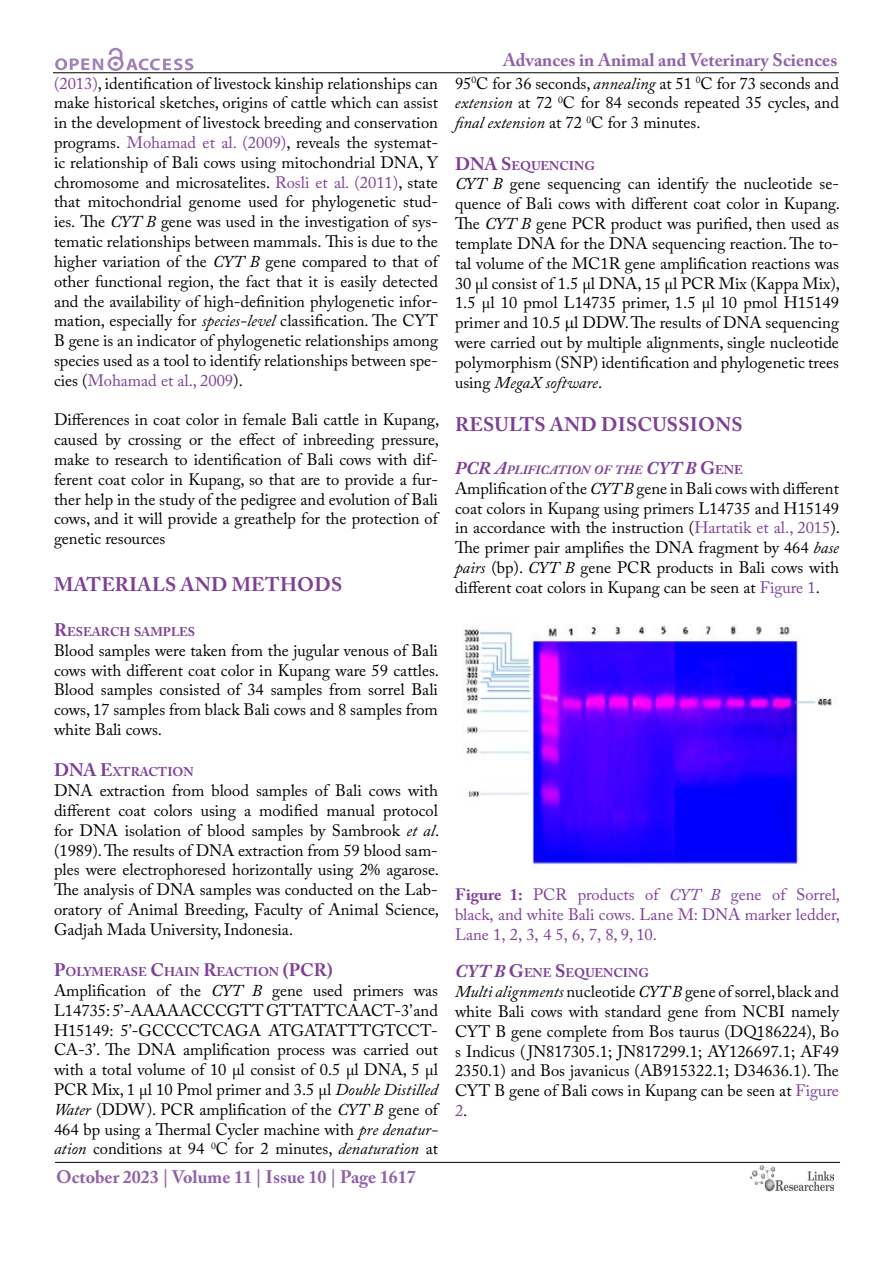
<style>
.page{position:relative;width:893px;height:1263px;background:#fff}
.page>*{position:absolute;margin:0;border:0;box-sizing:border-box;transform-origin:0 0}
.t1{font:700 19.5px "Adobe Caslon Pro";letter-spacing:.015em;color:#7f3f98}
.t2{font:700 18px "Adobe Caslon Pro";color:#9161a9}
.t3{font:16.5px/19.8px "Adobe Caslon Pro";color:#000;text-align:justify}
.t4{font:16.5px/19.8px "Adobe Caslon Pro";color:#7f3f98;text-align:justify}
.t5{font:700 12.6px "Adobe Caslon Pro";color:#7f3f98}
.t6{font:italic 700 12.6px "Adobe Caslon Pro";color:#7f3f98}
.s1{color:#7f3f98}
.s2{font-style:italic}
.s3{font-size:18px}
.s4{font-style:normal;font-size:18px}
.s5{font-style:normal}
.s6{font-weight:700}
.s7{font-style:italic;font-size:18px}
</style>
<div class="page">
<hr style="left:53px;top:72px;width:786px;height:1px;background:#000">
<hr style="left:55px;top:1162px;width:785px;height:1px;background:#000">
<svg style="left:55px;top:48px;width:138px;height:23px"></svg>
<img style="left:750px;top:1166px;width:83px;height:26px">
<img style="left:463px;top:624px;width:374px;height:243px">
<p class="t3" style="left:54px;top:73px;width:385px"><span class="s1">(2013)</span>, identification of livestock kinship relationships can make historical sketches, origins of cattle which can assist in the development of livestock breeding and conservation programs. <span class="s1">Mohamad et al. (2009)</span>, reveals the systemat&shy;ic relationship of Bali cows using mitochondrial DNA, Y chromosome and microsatelites. <span class="s1">Rosli et al. (2011)</span>, state that mitochondrial genome used for phylogenetic stud&shy;ies. The <span class="s2">CYT B</span> gene was used in the investigation of sys&shy;tematic relationships between mammals. This is due to the higher variation of the <span class="s2">CYT B</span> gene compared to that of other functional region, the fact that it is easily detected and the availability of high-definition phylogenetic infor&shy;mation, especially for <span class="s2">species-level</span> classification. The CYT B gene is an indicator of phylogenetic relationships among species used as a tool to identify relationships between spe&shy;cies (<span class="s1">Mohamad et al., 2009</span>).</p>
<p class="t3" style="left:54px;top:410px;width:387px">Differences in coat color in female Bali cattle in Kupang, caused by crossing or the effect of inbreeding pressure, make to research to identification of Bali cows with dif&shy;ferent coat color in Kupang, so that are to provide a fur&shy;ther help in the study of the pedigree and evolution of Bali cows, and it will provide a greathelp for the protection of genetic resources</p>
<p class="t1" style="left:54px;top:573px;width:286px">Materials and Methods</p>
<p class="t5" style="left:54px;top:624px;width:142px"><span class="s3">R</span>ESEARCH SAMPLES</p>
<p class="t3" style="left:54px;top:640px;width:387px">Blood samples were taken from the jugular venous of Bali cows with different coat color in Kupang ware 59 cattles.<br>Blood samples consisted of 34 samples from sorrel Bali cows, 17 samples from black Bali cows and 8 samples from white Bali cows.</p>
<p class="t5" style="left:54px;top:765px;width:141px"><span class="s3">DNA E</span>XTRACTION</p>
<p class="t3" style="left:54px;top:780px;width:387px">DNA extraction from blood samples of Bali cows with different coat colors using a modified manual protocol for DNA isolation of blood samples by Sambrook <span class="s2">et al</span>. (1989). The results of DNA extraction from 59 blood sam&shy;ples were electrophoresed horizontally using 2% agarose.<br>The analysis of DNA samples was conducted on the Lab&shy;oratory of Animal Breeding, Faculty of Animal Science, Gadjah Mada University, Indonesia.</p>
<p class="t5" style="left:54px;top:964px;width:280px"><span class="s3">P</span>OLYMERASE <span class="s3">C</span>HAIN <span class="s3">R</span>EACTION <span class="s3">(PCR)</span></p>
<p class="t3" style="left:54px;top:980px;width:386px">Amplification of the <span class="s2">CYT B</span> gene used primers was L14735: 5’-AAAAACCCGTT GTTATTCAACT-3’and H15149: 5’-GCCCCTCAGA ATGATATTTGTCCT-CA-3’. The DNA amplification process was carried out with a total volume of 10 µl consist of 0.5 µl DNA, 5 µl PCR Mix, 1 µl 10 Pmol primer and 3.5 µl <span class="s2">Double Distilled Water</span> (DDW). PCR amplification of the <span class="s2">CYT B</span> gene of 464 bp using a Thermal Cycler machine with <span class="s2">pre denatur&shy;ation</span> conditions at 94 <sup>0</sup>C for 2 minutes, <span class="s2">denaturation</span> at</p>
<p class="t2" style="left:56px;top:1166px;width:361px">October 2023 | Volume 11 | Issue 10 | Page 1617</p>
<p class="t2" style="left:503px;top:50px;width:336px">Advances in Animal and Veterinary Sciences</p>
<p class="t3" style="left:455px;top:73px;width:385px">95<sup>0</sup>C for 36 seconds, <span class="s2">annealing</span> at 51 <sup>0</sup>C for 73 seconds and <span class="s2">extension</span> at 72 <sup>0</sup>C for 84 seconds repeated 35 cycles, and <span class="s2">final extension</span> at 72 <sup>0</sup>C for 3 minutes.</p>
<p class="t5" style="left:455px;top:158px;width:141px"><span class="s3">DNA S</span>EQUENCING</p>
<p class="t3" style="left:455px;top:174px;width:387px"><span class="s2">CYT B</span> gene sequencing can identify the nucleotide se&shy;quence of Bali cows with different coat color in Kupang.<br>The <span class="s2">CYT B</span> gene PCR product was purified, then used as template DNA for the DNA sequencing reaction. The to&shy;tal volume of the MC1R gene amplification reactions was 30 μl consist of 1.5 μl DNA, 15 μl PCR Mix (Kappa Mix), 1.5 μl 10 pmol L14735 primer, 1.5 μl 10 pmol H15149 primer and 10.5 l DDW. The results of DNA sequencing were carried out by multiple alignments, single nucleotide polymorphism (SNP) identification and phylogenetic trees using <span class="s2">MegaX software</span>.</p>
<p class="t1" style="left:455px;top:413px;width:54px">RESULT</p>
<p class="t1" style="left:535px;top:413px;width:210px">S AND DISCUSSIONS</p>
<p class="t6" style="left:455px;top:462px;width:289px"><span class="s3">PCR A</span>PLIFICA TION OF THE <span class="s3">CYT B</span> <span class="s4">G</span><span class="s5">ENE</span></p>
<p class="t3" style="left:455px;top:478px;width:387px">Amplification of the <span class="s2">CYT B</span> gene in Bali cows with different coat colors in Kupang using primers L14735 and H15149 in accordance with the instruction (<span class="s1">Hartatik et al., 2015</span>).<br>The primer pair amplifies the DNA fragment by 464 <span class="s2">base pairs</span> (bp). <span class="s2">CYT B</span> gene PCR products in Bali cows with different coat colors in Kupang can be seen at <span class="s1">Figure 1</span>.</p>
<p class="t4" style="left:455px;top:884px;width:387px"><span class="s6">Figure 1:</span> PCR products of <span class="s2">CYT B</span> gene of Sorrel, black, and white Bali cows. Lane M: DNA marker ledder, Lane 1, 2, 3, 4 5, 6, 7, 8, 9, 10.</p>
<p class="t5" style="left:455px;top:966px;width:195px"><span class="s7">CYT B</span> <span class="s3">G</span>ENE <span class="s3">S</span>EQUENCING</p>
<p class="t3" style="left:455px;top:982px;width:385px"><span class="s2">Multi alignments</span> nucleotide <span class="s2">CYT B</span> gene of sorrel, black and white Bali cows with standard gene from NCBI namely CYT B gene complete from Bos taurus (DQ186224), Bo s Indicus ( JN817305.1; JN817299.1; AY126697.1; AF49<br>2350.1) and Bos javanicus (AB915322.1; D34636.1). The CYT B gene of Bali cows in Kupang can be seen at <span class="s1">Figure 2</span>.</p>
</div>
